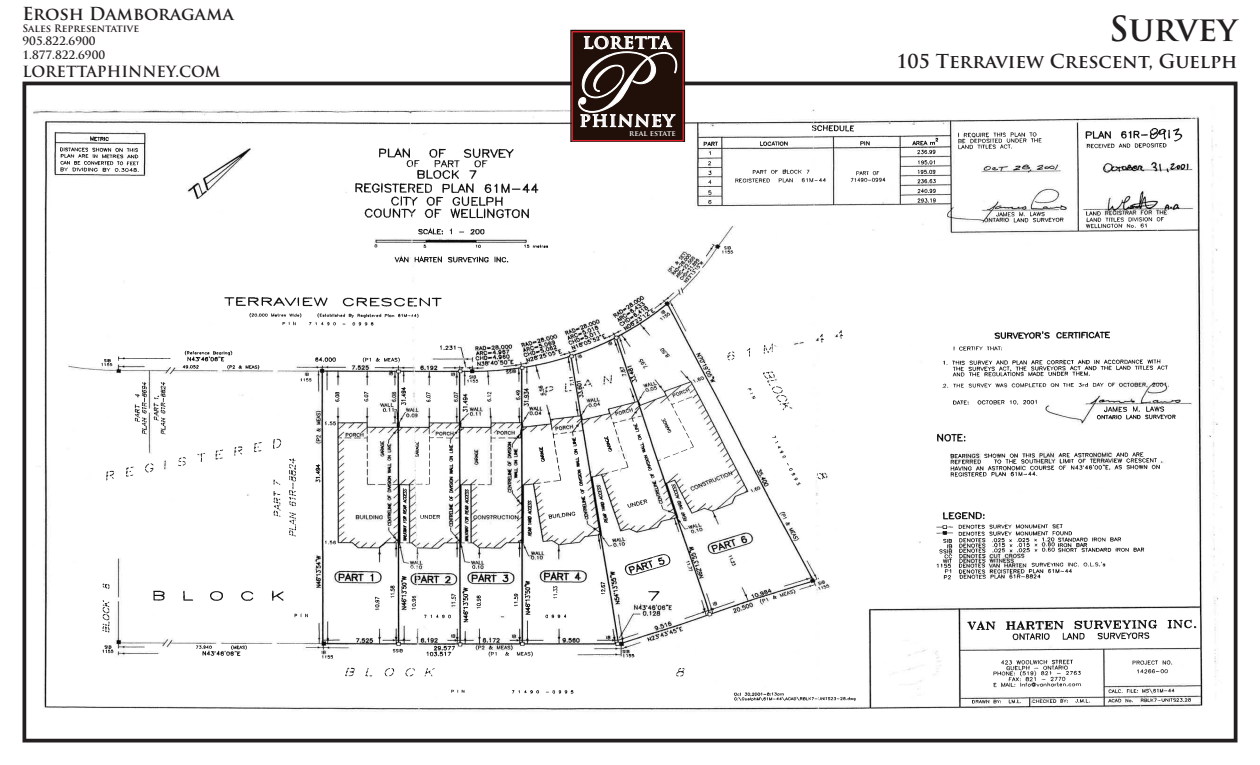
<style>
.page{position:relative;width:1260px;height:765px;background:#fff}
.page>*{position:absolute;margin:0;border:0;box-sizing:border-box;transform-origin:0 0}
.t1{font:700 33.75px "Trajan Pro";color:#231f20}
.t2{font:700 18.75px "Trajan Pro";color:#231f20}
.t3{font:700 18.62px "Trajan Pro";letter-spacing:.06em;color:#fff}
.t4{font:700 17.5px "Trajan Pro";color:#231f20}
.t5{font:700 15px "Trajan Pro";color:#231f20}
.t6{font:700 11.25px/13.5px "Trajan Pro";color:#231f20}
.t7{font:700 10px "Trajan Pro";color:#231f20}
.t8{font:700 7.5px "Trajan Pro";color:#fff}
</style>
<div class="page">
<img style="left:33px;top:87px;width:1191px;height:625px">
<img style="left:60px;top:125px;width:1138px;height:569px">
<img style="left:102px;top:132px;width:1088px;height:572px">
<img style="left:410px;top:399px;width:273px;height:170px">
<div style="left:22px;top:82px;width:1216px;height:660px;border:4px solid #231f20"></div>
<svg style="left:570px;top:30px;width:115px;height:111px;background:#4b3631"></svg>
<p class="t4" style="left:22px;top:2px;width:213px">Erosh Damboragama</p>
<p class="t7" style="left:22px;top:22px;width:118px">Sales Representative</p>
<p class="t6" style="left:22px;top:35px;width:84px">905.822.6900<br>1.877.822.6900</p>
<p class="t5" style="left:22px;top:62px;width:200px">LORETTAPHINNEY.COM</p>
<p class="t3" style="left:583px;top:30px;width:89px">loretta</p>
<p class="t3" style="left:580px;top:108px;width:96px">phinney</p>
<p class="t8" style="left:629px;top:129px;width:48px">real estate</p>
<h1 class="t1" style="left:1109px;top:7px;width:130px">Survey</h1>
<p class="t2" style="left:896px;top:50px;width:343px">105 Terraview Crescent, Guelph</p>
</div>
